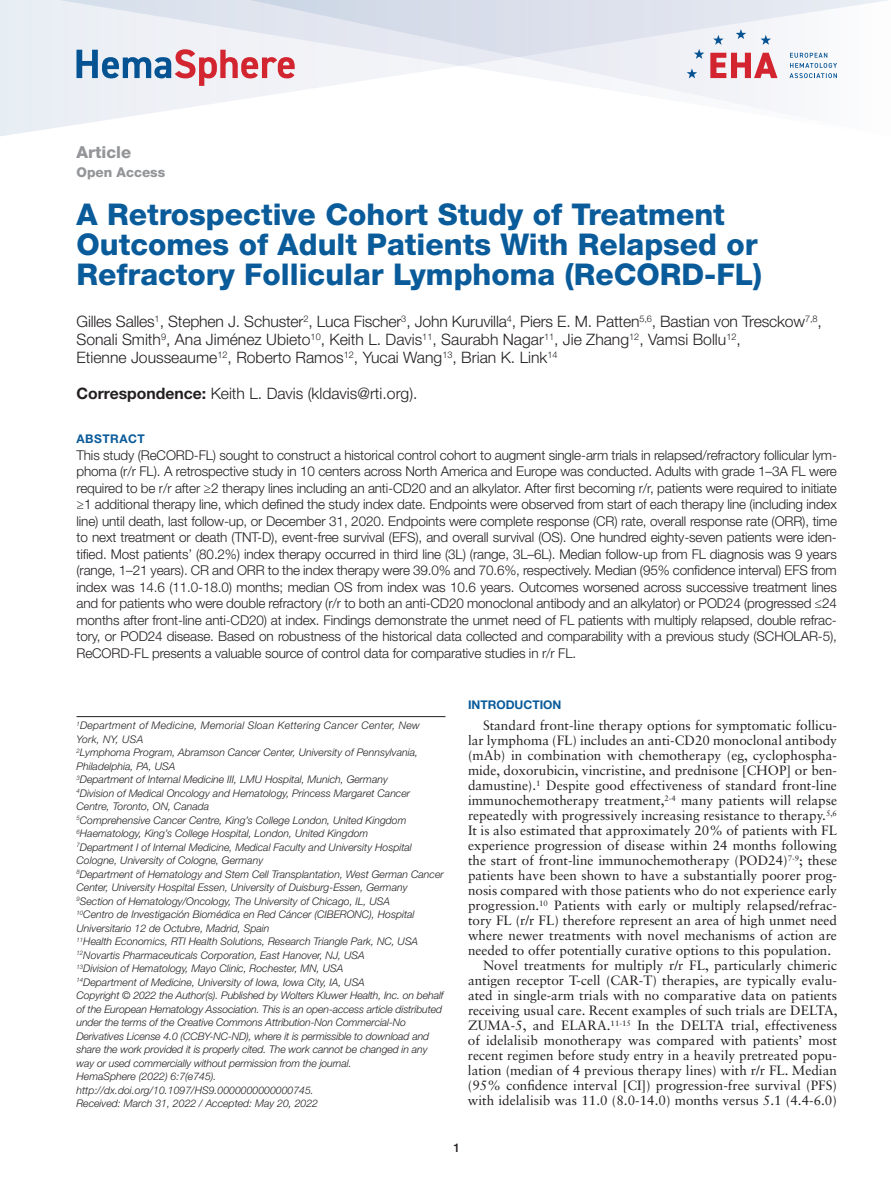
<style>
.page{position:relative;width:891px;height:1188px;background:#fff}
.page>*{position:absolute;margin:0;border:0;box-sizing:border-box;transform-origin:0 0}
.t1{font:800 30px/30px "Helvetica Neue LT Std";color:#0a5b9a}
.t2{font:800 16.5px "Helvetica Neue LT Std";color:#939598}
.t3{font:300 15.75px/18px "Helvetica Neue LT Std";color:#231f20}
.t4{font:300 13.5px/16.5px "Helvetica Neue LT Std";letter-spacing:-.01em;color:#231f20;text-align:justify}
.t5{font:13.5px "Sabon LT Std";color:#231f20}
.t6{font:800 13.5px "Helvetica Neue LT Std";color:#939598}
.t7{font:700 12px "Helvetica Neue LT Std";color:#0a5b9a}
.t8{font:700 12px "Helvetica Neue LT Std";letter-spacing:.04em;color:#0a5b9a}
.t9{font:500 12px "Helvetica Neue LT Std";color:#231f20}
.t10{font:italic 300 10.5px/13.5px "Helvetica Neue LT Std";color:#231f20}
.s1{font-weight:700}
</style>
<div class="page">
<div style="left:1px;top:0;width:58px;height:136px;background:#e8eef4"></div>
<svg style="left:59px;top:0;width:829px;height:127px"></svg>
<svg style="left:0;top:0;width:1px;height:136px"></svg>
<svg style="left:710px;top:53px;width:68px;height:25px"></svg>
<svg style="left:789px;top:53px;width:48px;height:25px"></svg>
<svg style="left:761px;top:35px;width:10px;height:10px"></svg>
<svg style="left:713px;top:35px;width:11px;height:10px"></svg>
<svg style="left:736px;top:29px;width:10px;height:10px"></svg>
<svg style="left:694px;top:49px;width:10px;height:10px"></svg>
<svg style="left:687px;top:68px;width:10px;height:10px"></svg>
<svg style="left:76px;top:49px;width:219px;height:37px"></svg>
<hr style="left:76px;top:716px;width:370px;height:1px;background:#231f20">
<h2 class="t2" style="left:76px;top:142px;width:56px">Article</h2>
<p class="t6" style="left:76px;top:164px;width:90px">Open Access</p>
<h1 class="t1" style="left:76px;top:199px;width:687px">A Retrospective Cohort Study of Treatment<br>Outcomes of Adult Patients With Relapsed or<br>Refractory Follicular Lymphoma (ReCORD-FL)</h1>
<p class="t3" style="left:76px;top:312px;width:747px">Gilles Salles<sup>1</sup>, Stephen J. Schuster<sup>2</sup>, Luca Fischer<sup>3</sup>, John Kuruvilla<sup>4</sup>, Piers E. M. Patten<sup>5,6</sup>, Bastian von Tresckow<sup>7,8</sup>,<br>Sonali Smith<sup>9</sup>, Ana Jiménez Ubieto<sup>10</sup>, Keith L. Davis<sup>11</sup>, Saurabh Nagar<sup>11</sup>, Jie Zhang<sup>12</sup>, Vamsi Bollu<sup>12</sup>,<br>Etienne Jousseaume<sup>12</sup>, Roberto Ramos<sup>12</sup>, Yucai Wang<sup>13</sup>, Brian K. Link<sup>14</sup></p>
<h3 class="t3" style="left:76px;top:384px;width:343px"><span class="s1">Correspondence:</span> Keith L. Davis (kldavis@rti.org).</h3>
<p class="t8" style="left:76px;top:432px;width:70px">ABSTRACT</p>
<p class="t4" style="left:76px;top:447px;width:762px">This study (ReCORD-FL) sought to construct a historical control cohort to augment single-arm trials in relapsed/refractory follicular lym&shy;phoma (r/r FL). A retrospective study in 10 centers across North America and Europe was conducted. Adults with grade 1–3A FL were required to be r/r after ≥2 therapy lines including an anti-CD20 and an alkylator. After first becoming r/r, patients were required to initiate ≥1 additional therapy line, which defined the study index date. Endpoints were observed from start of each therapy line (including index line) until death, last follow-up, or December 31, 2020. Endpoints were complete response (CR) rate, overall response rate (ORR), time to next treatment or death (TNT-D), event-free survival (EFS), and overall survival (OS). One hundred eighty-seven patients were iden&shy;tified. Most patients’ (80.2%) index therapy occurred in third line (3L) (range, 3L–6L). Median follow-up from FL diagnosis was 9 years (range, 1–21 years). CR and ORR to the index therapy were 39.0% and 70.6%, respectively. Median (95% confidence interval) EFS from index was 14.6 (11.0-18.0) months; median OS from index was 10.6 years. Outcomes worsened across successive treatment lines and for patients who were double refractory (r/r to both an anti-CD20 monoclonal antibody and an alkylator) or POD24 (progressed ≤24 months after front-line anti-CD20) at index. Findings demonstrate the unmet need of FL patients with multiply relapsed, double refrac&shy;tory, or POD24 disease. Based on robustness of the historical data collected and comparability with a previous study (SCHOLAR-5), ReCORD-FL presents a valuable source of control data for comparative studies in r/r FL.</p>
<p class="t7" style="left:468px;top:697px;width:95px">INTRODUCTION</p>
<p class="t5" style="left:483px;top:717px;width:356px">Standard front-line therapy options for symptomatic follicu-</p>
<p class="t5" style="left:468px;top:732px;width:371px">lar lymphoma (FL) includes an anti-CD20 monoclonal antibody</p>
<p class="t5" style="left:468px;top:747px;width:371px">(mAb) in combination with chemotherapy (eg, cyclophospha-</p>
<p class="t5" style="left:468px;top:762px;width:371px">mide, doxorubicin, vincristine, and prednisone [CHOP] or ben-</p>
<p class="t5" style="left:468px;top:777px;width:370px">damustine).<sup>1</sup> Despite good effectiveness of standard front-line</p>
<p class="t5" style="left:468px;top:792px;width:370px">immunochemotherapy treatment,<sup>2-4</sup> many patients will relapse</p>
<p class="t5" style="left:468px;top:807px;width:370px">repeatedly with progressively increasing resistance to therapy.<sup>5,6</sup></p>
<p class="t5" style="left:468px;top:822px;width:371px">It is also estimated that approximately 20% of patients with FL</p>
<p class="t5" style="left:468px;top:837px;width:370px">experience progression of disease within 24 months following</p>
<p class="t5" style="left:468px;top:852px;width:370px">the start of front-line immunochemotherapy (POD24)<sup>7-9</sup>; these</p>
<p class="t5" style="left:468px;top:867px;width:371px">patients have been shown to have a substantially poorer prog-</p>
<p class="t5" style="left:468px;top:882px;width:370px">nosis compared with those patients who do not experience early</p>
<p class="t5" style="left:468px;top:897px;width:370px">progression.<sup>10</sup> Patients with early or multiply relapsed/refrac-</p>
<p class="t5" style="left:468px;top:912px;width:371px">tory FL (r/r FL) therefore represent an area of high unmet need</p>
<p class="t5" style="left:468px;top:927px;width:370px">where newer treatments with novel mechanisms of action are</p>
<p class="t5" style="left:468px;top:942px;width:365px">needed to offer potentially curative options to this population.</p>
<p class="t5" style="left:483px;top:957px;width:355px">Novel treatments for multiply r/r FL, particularly chimeric</p>
<p class="t5" style="left:468px;top:972px;width:371px">antigen receptor T-cell (CAR-T) therapies, are typically evalu-</p>
<p class="t5" style="left:468px;top:987px;width:371px">ated in single-arm trials with no comparative data on patients</p>
<p class="t5" style="left:468px;top:1002px;width:371px">receiving usual care. Recent examples of such trials are DELTA,</p>
<p class="t5" style="left:468px;top:1017px;width:370px">ZUMA-5, and ELARA.<sup>11-15</sup> In the DELTA trial, effectiveness</p>
<p class="t5" style="left:468px;top:1032px;width:370px">of idelalisib monotherapy was compared with patients’ most</p>
<p class="t5" style="left:468px;top:1047px;width:370px">recent regimen before study entry in a heavily pretreated popu-</p>
<p class="t5" style="left:468px;top:1062px;width:370px">lation (median of 4 previous therapy lines) with r/r FL. Median</p>
<p class="t5" style="left:468px;top:1077px;width:371px">(95% confidence interval [CI]) progression-free survival (PFS)</p>
<p class="t5" style="left:468px;top:1092px;width:370px">with idelalisib was 11.0 (8.0-14.0) months versus 5.1 (4.4-6.0)</p>
<p class="t10" style="left:76px;top:718px;width:369px"><sup>1</sup>Department of Medicine, Memorial Sloan Kettering Cancer Center, New York, NY, USA<br><sup>2</sup>Lymphoma Program, Abramson Cancer Center, University of Pennsylvania, Philadelphia, PA, USA<br><sup>3</sup>Department of Internal Medicine III, LMU Hospital, Munich, Germany<br><sup>4</sup>Division of Medical Oncology and Hematology, Princess Margaret Cancer Centre, Toronto, ON, Canada<br><sup>5</sup>Comprehensive Cancer Centre, King’s College London, United Kingdom <sup>6</sup>Haematology, King’s College Hospital, London, United Kingdom<br><sup>7</sup>Department I of Internal Medicine, Medical Faculty and University Hospital Cologne, University of Cologne, Germany<br><sup>8</sup>Department of Hematology and Stem Cell Transplantation, West German Cancer Center, University Hospital Essen, University of Duisburg-Essen, Germany <sup>9</sup>Section of Hematology/Oncology, The University of Chicago, IL, USA<br><sup>10</sup>Centro de Investigación Biomédica en Red Cáncer (CIBERONC), Hospital Universitario 12 de Octubre, Madrid, Spain<br><sup>11</sup>Health Economics, RTI Health Solutions, Research Triangle Park, NC, USA <sup>12</sup>Novartis Pharmaceuticals Corporation, East Hanover, NJ, USA<br><sup>13</sup>Division of Hematology, Mayo Clinic, Rochester, MN, USA<br><sup>14</sup>Department of Medicine, University of Iowa, Iowa City, IA, USA<br>Copyright © 2022 the Author(s). Published by Wolters Kluwer Health, Inc. on behalf of the European Hematology Association. This is an open-access article distributed under the terms of the Creative Commons Attribution-Non Commercial-No Derivatives License 4.0 (CCBY-NC-ND), where it is permissible to download and share the work provided it is properly cited. The work cannot be changed in any way or used commercially without permission from the journal.<br>HemaSphere (2022) 6:7(e745). http://dx.doi.org/10.1097/HS9.0000000000000745.<br>Received: March 31, 2022 / Accepted: May 20, 2022</p>
<p class="t9" style="left:453px;top:1140px;width:8px">1</p>
</div>
